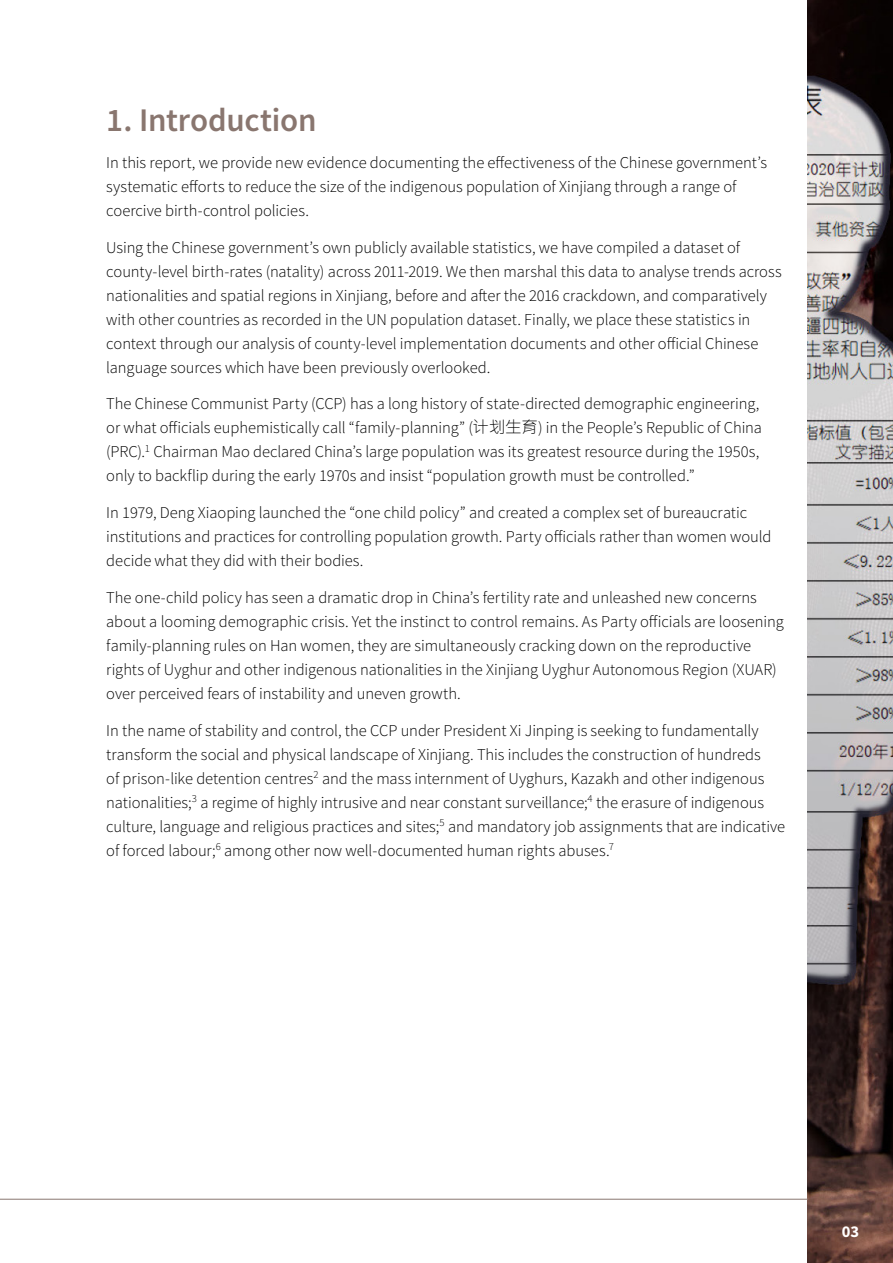
<style>
.page{position:relative;width:893px;height:1263px;background:#fff}
.page>*{position:absolute;margin:0;border:0;box-sizing:border-box;transform-origin:0 0}
.t1{font:600 33px "Source Sans Pro";letter-spacing:-.005em;color:#89766f}
.t2{font:300 16.5px/24px "Source Sans Pro";letter-spacing:-.005em;color:#000}
.t3{font:700 16.5px "Source Sans Pro";color:#fff}
.s1{font-family:"Microsoft Jheng Hei"}
</style>
<div class="page">
<img style="left:808px;top:0;width:85px;height:1263px">
<hr style="left:0;top:1199px;width:808px;height:1px;background:#89766f">
<h1 class="t1" style="left:106px;top:98px;width:212px">1. Introduction</h1>
<p class="t2" style="left:106px;top:150px;width:662px">In this report, we provide new evidence documenting the effectiveness of the Chinese government’s systematic efforts to reduce the size of the indigenous population of Xinjiang through a range of coercive birth-control policies.</p>
<p class="t2" style="left:106px;top:235px;width:677px">Using the Chinese government’s own publicly available statistics, we have compiled a dataset of county-level birth-rates (natality) across 2011-2019. We then marshal this data to analyse trends across nationalities and spatial regions in Xinjiang, before and after the 2016 crackdown, and comparatively with other countries as recorded in the UN population dataset. Finally, we place these statistics in context through our analysis of county-level implementation documents and other official Chinese language sources which have been previously overlooked.</p>
<p class="t2" style="left:106px;top:392px;width:657px">The Chinese Communist Party (CCP) has a long history of state-directed demographic engineering, or what officials euphemistically call “family-planning” (<span class="s1">计划生育</span>) in the People’s Republic of China (PRC).<sup>1</sup> Chairman Mao declared China’s large population was its greatest resource during the 1950s, only to backflip during the early 1970s and insist “population growth must be controlled.”</p>
<p class="t2" style="left:106px;top:501px;width:667px">In 1979, Deng Xiaoping launched the “one child policy” and created a complex set of bureaucratic institutions and practices for controlling population growth. Party officials rather than women would decide what they did with their bodies.</p>
<p class="t2" style="left:106px;top:585px;width:679px">The one-child policy has seen a dramatic drop in China’s fertility rate and unleashed new concerns about a looming demographic crisis. Yet the instinct to control remains. As Party officials are loosening family-planning rules on Han women, they are simultaneously cracking down on the reproductive rights of Uyghur and other indigenous nationalities in the Xinjiang Uyghur Autonomous Region (XUAR) over perceived fears of instability and uneven growth.</p>
<p class="t2" style="left:106px;top:718px;width:680px">In the name of stability and control, the CCP under President Xi Jinping is seeking to fundamentally transform the social and physical landscape of Xinjiang. This includes the construction of hundreds<br>of prison-like detention centres<sup>2</sup> and the mass internment of Uyghurs, Kazakh and other indigenous nationalities;<sup>3</sup> a regime of highly intrusive and near constant surveillance;<sup>4</sup> the erasure of indigenous culture, language and religious practices and sites;<sup>5</sup> and mandatory job assignments that are indicative of forced labour;<sup>6</sup> among other now well-documented human rights abuses.<sup>7</sup></p>
<p class="t3" style="left:842px;top:1220px;width:19px">03</p>
</div>
